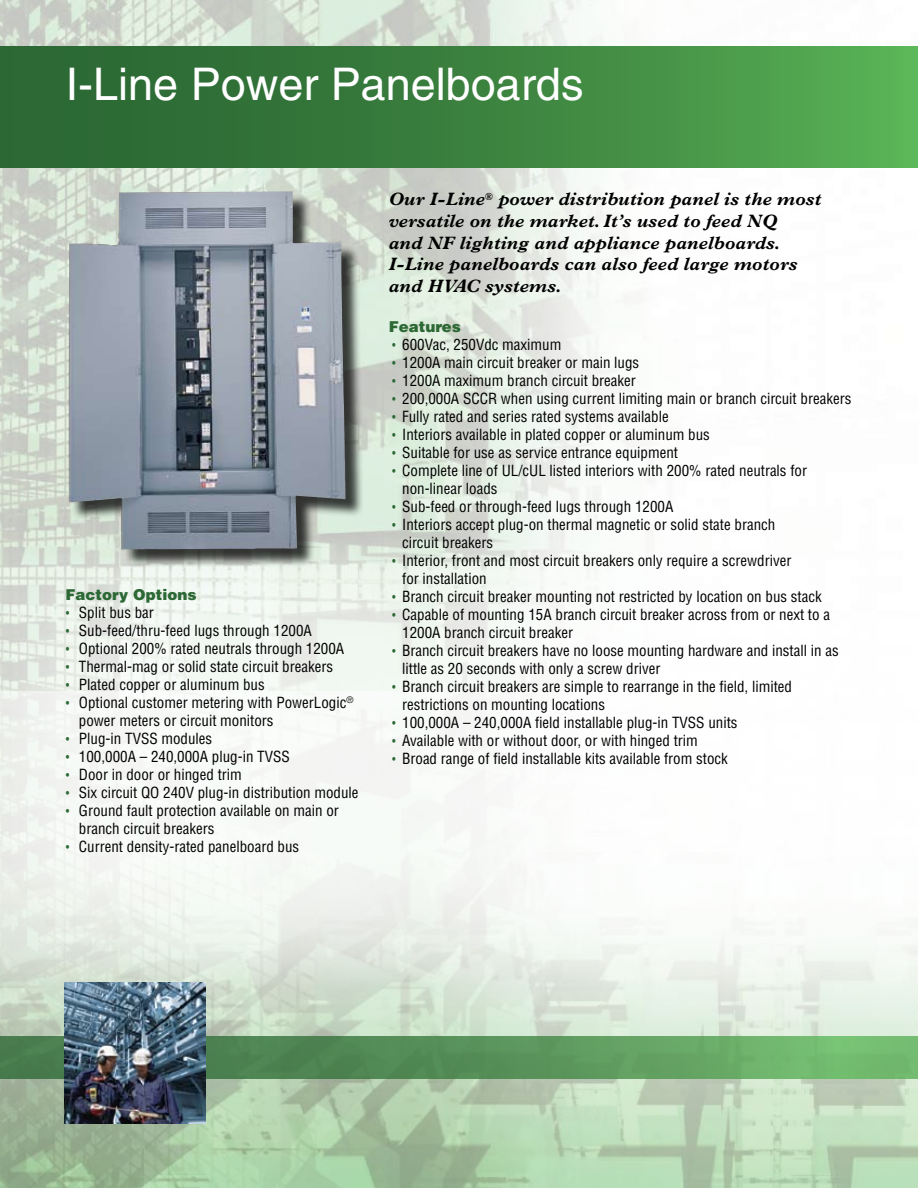
<style>
.page{position:relative;width:918px;height:1188px;background:#fff}
.page>*{position:absolute;margin:0;border:0;box-sizing:border-box;transform-origin:0 0}
.t1{font:45px "Helvetica";color:#fff}
.t2{font:italic 700 18px/21.6px "Plantin";letter-spacing:.01em;color:#000}
.t3{font:condensed 15px/18px "Helvetica";color:#000}
.t4{font:900 15px "Helvetica";color:#2b6834}
.s1{color:#2b6834}
</style>
<div class="page">
<img style="left:0;top:0;width:647px;height:536px">
<img style="left:0;top:991px;width:918px;height:197px">
<svg style="left:0;top:536px;width:918px;height:455px"></svg>
<div style="left:0;top:46px;width:918px;height:122px;background:linear-gradient(to right,#255e2f,#56ac53)"></div>
<svg style="left:0;top:1037px;width:918px;height:42px;background:#5c985d"></svg>
<img style="left:65px;top:983px;width:140px;height:140px">
<div style="left:71px;top:193px;width:332px;height:411px;background:#000;opacity:.75"></div>
<img style="left:68px;top:191px;width:278px;height:359px">
<h1 class="t1" style="left:66px;top:58px;width:519px">I-Line Power Panelboards</h1>
<p class="t4" style="left:65px;top:585px;width:133px">Factory Options</p>
<p class="t3" style="left:65px;top:604px;width:90px"><span class="s1">•</span> Split bus bar</p>
<p class="t3" style="left:65px;top:622px;width:248px"><span class="s1">•</span> Sub-feed/thru-feed lugs through 1200A</p>
<p class="t3" style="left:65px;top:640px;width:280px"><span class="s1">•</span> Optional 200% rated neutrals through 1200A</p>
<p class="t3" style="left:65px;top:658px;width:269px"><span class="s1">•</span> Thermal-mag or solid state circuit breakers</p>
<p class="t3" style="left:65px;top:676px;width:201px"><span class="s1">•</span> Plated copper or aluminum bus</p>
<p class="t3" style="left:79px;top:694px;width:276px;text-indent:-14px"><span class="s1">•</span> Optional customer metering with PowerLogic<sup>® </sup>power meters or circuit monitors</p>
<p class="t3" style="left:65px;top:730px;width:148px"><span class="s1">•</span> Plug-in TVSS modules</p>
<p class="t3" style="left:65px;top:748px;width:226px"><span class="s1">•</span> 100,000A – 240,000A plug-in TVSS</p>
<p class="t3" style="left:65px;top:766px;width:178px"><span class="s1">•</span> Door in door or hinged trim</p>
<p class="t3" style="left:65px;top:784px;width:295px"><span class="s1">•</span> Six circuit QO 240V plug-in distribution module</p>
<p class="t3" style="left:79px;top:802px;width:261px;text-indent:-14px"><span class="s1">•</span> Ground fault protection available on main or branch circuit breakers</p>
<p class="t3" style="left:65px;top:838px;width:235px"><span class="s1">•</span> Current density-rated panelboard bus</p>
<p class="t2" style="left:389px;top:188px;width:434px">Our I-Line<sup>®</sup> power distribution panel is the most versatile on the market. It’s used to feed NQ<br>and NF lighting and appliance panelboards.<br>I-Line panelboards can also feed large motors and HVAC systems.</p>
<p class="t4" style="left:389px;top:317px;width:74px">Features</p>
<p class="t3" style="left:392px;top:335px;width:171px"><span class="s1">•</span> 600Vac, 250Vdc maximum</p>
<p class="t3" style="left:392px;top:353px;width:249px"><span class="s1">•</span> 1200A main circuit breaker or main lugs</p>
<p class="t3" style="left:392px;top:371px;width:246px"><span class="s1">•</span> 1200A maximum branch circuit breaker</p>
<p class="t3" style="left:392px;top:389px;width:461px"><span class="s1">•</span> 200,000A SCCR when using current limiting main or branch circuit breakers</p>
<p class="t3" style="left:392px;top:407px;width:279px"><span class="s1">•</span> Fully rated and series rated systems available</p>
<p class="t3" style="left:392px;top:425px;width:320px"><span class="s1">•</span> Interiors available in plated copper or aluminum bus</p>
<p class="t3" style="left:392px;top:443px;width:288px"><span class="s1">•</span> Suitable for use as service entrance equipment</p>
<p class="t3" style="left:402px;top:461px;width:406px;text-indent:-10px"><span class="s1">•</span> Complete line of UL/cUL listed interiors with 200% rated neutrals for non-linear loads</p>
<p class="t3" style="left:392px;top:497px;width:283px"><span class="s1">•</span> Sub-feed or through-feed lugs through 1200A</p>
<p class="t3" style="left:402px;top:515px;width:375px;text-indent:-10px"><span class="s1">•</span> Interiors accept plug-on thermal magnetic or solid state branch circuit breakers</p>
<p class="t3" style="left:402px;top:551px;width:391px;text-indent:-10px"><span class="s1">•</span> Interior, front and most circuit breakers only require a screwdriver for installation</p>
<p class="t3" style="left:392px;top:587px;width:432px"><span class="s1">•</span> Branch circuit breaker mounting not restricted by location on bus stack</p>
<p class="t3" style="left:402px;top:605px;width:429px;text-indent:-10px"><span class="s1">•</span> Capable of mounting 15A branch circuit breaker across from or next to a<br>1200A branch circuit breaker</p>
<p class="t3" style="left:402px;top:641px;width:438px;text-indent:-10px"><span class="s1">•</span> Branch circuit breakers have no loose mounting hardware and install in as little as 20 seconds with only a screw driver</p>
<p class="t3" style="left:402px;top:677px;width:391px;text-indent:-10px"><span class="s1">•</span> Branch circuit breakers are simple to rearrange in the field, limited restrictions on mounting locations</p>
<p class="t3" style="left:392px;top:713px;width:347px"><span class="s1">•</span> 100,000A – 240,000A field installable plug-in TVSS units</p>
<p class="t3" style="left:392px;top:731px;width:308px"><span class="s1">•</span> Available with or without door, or with hinged trim</p>
<p class="t3" style="left:392px;top:749px;width:338px"><span class="s1">•</span> Broad range of field installable kits available from stock</p>
</div>
